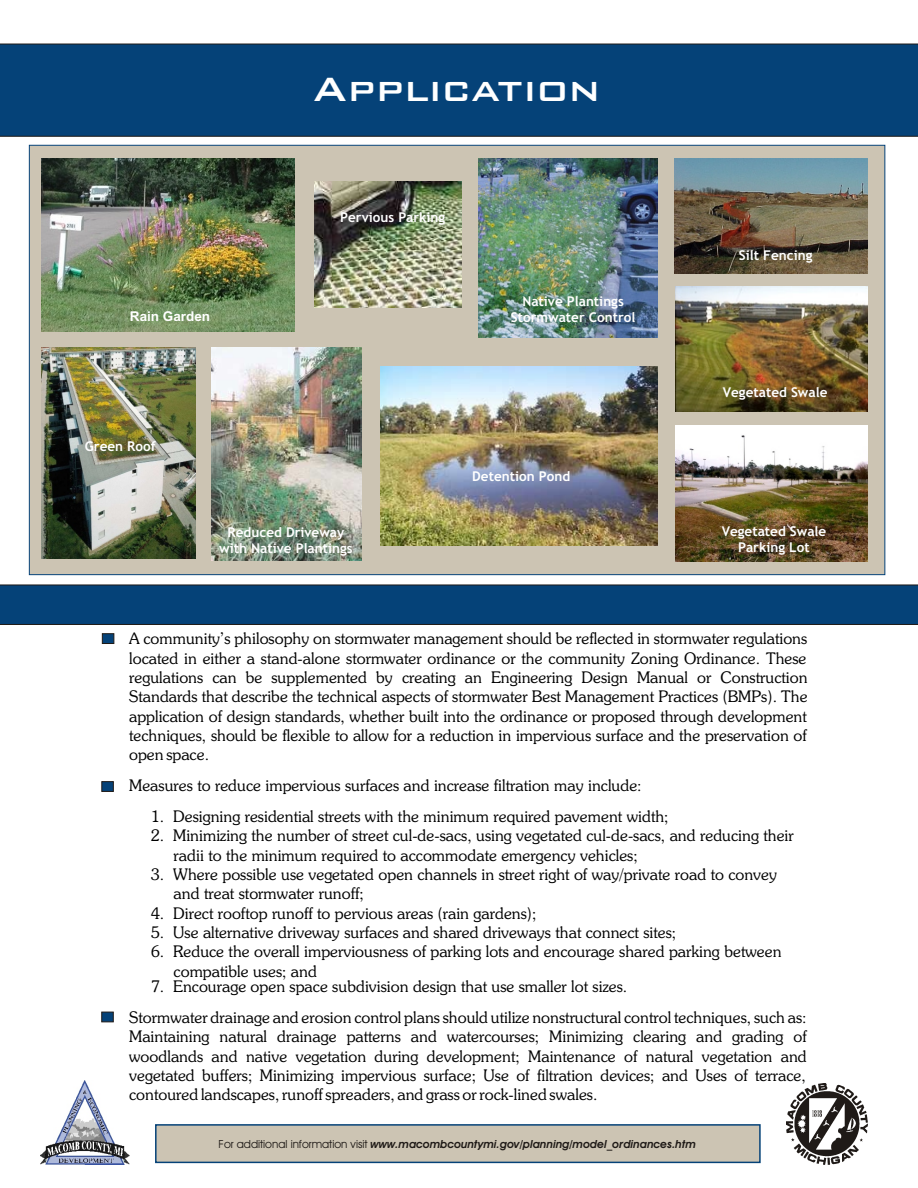
<style>
.page{position:relative;width:918px;height:1188px;background:#fff}
.page>*{position:absolute;margin:0;border:0;box-sizing:border-box;transform-origin:0 0}
.t1{font:45px "Bank Gothic Md BT";color:#fff}
.t2{font:16.05px/19.4px "Souvenir Lt BT";color:#000}
.t3{font:700 13.5px/15.8px "Trebuchet MS";color:#fff;text-align:center}
.t4{font:700 13.5px "Arial";color:#fff}
.t5{font:italic 700 11.25px "Avant Garde Bk BT";color:#1f1a17}
.s1{font-weight:400;font-style:normal}
</style>
<div class="page">
<div style="left:29px;top:145px;width:856px;height:430px;background:#ccc4b3;border:1px solid #054278"></div>
<img style="left:786px;top:1084px;width:82px;height:81px">
<img style="left:41px;top:1081px;width:89px;height:83px">
<div style="left:0;top:585px;width:918px;height:40px;background:#054278"></div>
<div style="left:0;top:44px;width:918px;height:92px;background:#054278"></div>
<div style="left:155px;top:1124px;width:606px;height:39px;background:#ccc4b3;border:2px solid #054278"></div>
<img style="left:675px;top:287px;width:193px;height:125px">
<img style="left:675px;top:158px;width:193px;height:116px">
<img style="left:211px;top:347px;width:150px;height:214px">
<img style="left:676px;top:425px;width:192px;height:137px">
<img style="left:479px;top:158px;width:179px;height:179px">
<img style="left:42px;top:159px;width:252px;height:172px">
<div style="left:102px;top:634px;width:12px;height:10px;background:#054278;border:1px solid #1f1a17"></div>
<div style="left:102px;top:781px;width:12px;height:11px;background:#054278;border:1px solid #1f1a17"></div>
<div style="left:102px;top:1012px;width:11px;height:10px;background:#054278;border:1px solid #1f1a17"></div>
<img style="left:380px;top:366px;width:278px;height:179px">
<img style="left:315px;top:182px;width:146px;height:126px">
<img style="left:42px;top:348px;width:154px;height:210px">
<h1 class="t1" style="left:313px;top:66px;width:289px">Application</h1>
<p class="t3" style="left:340px;top:210px;width:107px">Pervious Parking</p>
<p class="t3" style="left:522px;top:295px;width:103px">Native Plantings</p>
<p class="t4" style="left:130px;top:311px;width:82px">Rain Garden</p>
<p class="t3" style="left:511px;top:310px;width:126px">Stormwater Control</p>
<p class="t3" style="left:85px;top:440px;width:72px">Green Roof</p>
<p class="t3" style="left:472px;top:470px;width:99px">Detention Pond</p>
<p class="t3" style="left:739px;top:248px;width:75px">Silt Fencing</p>
<p class="t3" style="left:723px;top:386px;width:106px">Vegetated Swale</p>
<p class="t3" style="left:219px;top:525px;width:135px">Reduced Driveway with Native Plantings</p>
<p class="t3" style="left:722px;top:525px;width:106px">Vegetated Swale<br>Parking Lot</p>
<p class="t2" style="left:129px;top:630px;width:680px;text-align:justify">A community’s philosophy on stormwater management should be reflected in stormwater regulations located in either a stand-alone stormwater ordinance or the community Zoning Ordinance. These regulations can be supplemented by creating an Engineering Design Manual or Construction Standards that describe the technical aspects of stormwater Best Management Practices (BMPs). The application of design standards, whether built into the ordinance or proposed through development techniques, should be flexible to allow for a reduction in impervious surface and the preservation of open space.</p>
<p class="t2" style="left:129px;top:777px;width:514px">Measures to reduce impervious surfaces and increase filtration may include:</p>
<p class="t2" style="left:151px;top:808px;width:519px">1. Designing residential streets with the minimum required pavement width;</p>
<p class="t2" style="left:174px;top:828px;width:622px;text-indent:-23px">2. Minimizing the number of street cul-de-sacs, using vegetated cul-de-sacs, and reducing their radii to the minimum required to accommodate emergency vehicles;</p>
<p class="t2" style="left:174px;top:866px;width:605px;text-indent:-23px">3. Where possible use vegetated open channels in street right of way/private road to convey and treat stormwater runoff;</p>
<p class="t2" style="left:151px;top:905px;width:387px">4. Direct rooftop runoff to pervious areas (rain gardens);</p>
<p class="t2" style="left:151px;top:924px;width:527px">5. Use alternative driveway surfaces and shared driveways that connect sites;</p>
<p class="t2" style="left:174px;top:943px;width:609px;text-indent:-23px">6. Reduce the overall imperviousness of parking lots and encourage shared parking between compatible uses; and</p>
<p class="t2" style="left:129px;top:972px;width:679px;line-height:30.9px;text-indent:22px">7. Encourage open space subdivision design that use smaller lot sizes.<br>Stormwater drainage and erosion control plans should utilize nonstructural control techniques, such as:</p>
<p class="t2" style="left:129px;top:1029px;width:679px;text-align:justify">Maintaining natural drainage patterns and watercourses; Minimizing clearing and grading of woodlands and native vegetation during development; Maintenance of natural vegetation and vegetated buffers; Minimizing impervious surface; Use of filtration devices; and Uses of terrace, contoured landscapes, runoff spreaders, and grass or rock-lined swales.</p>
<p class="t5" style="left:219px;top:1140px;width:479px"><span class="s1">For additional information visit</span> www.macombcountymi.gov/planning/model_ordinances.htm</p>
</div>
